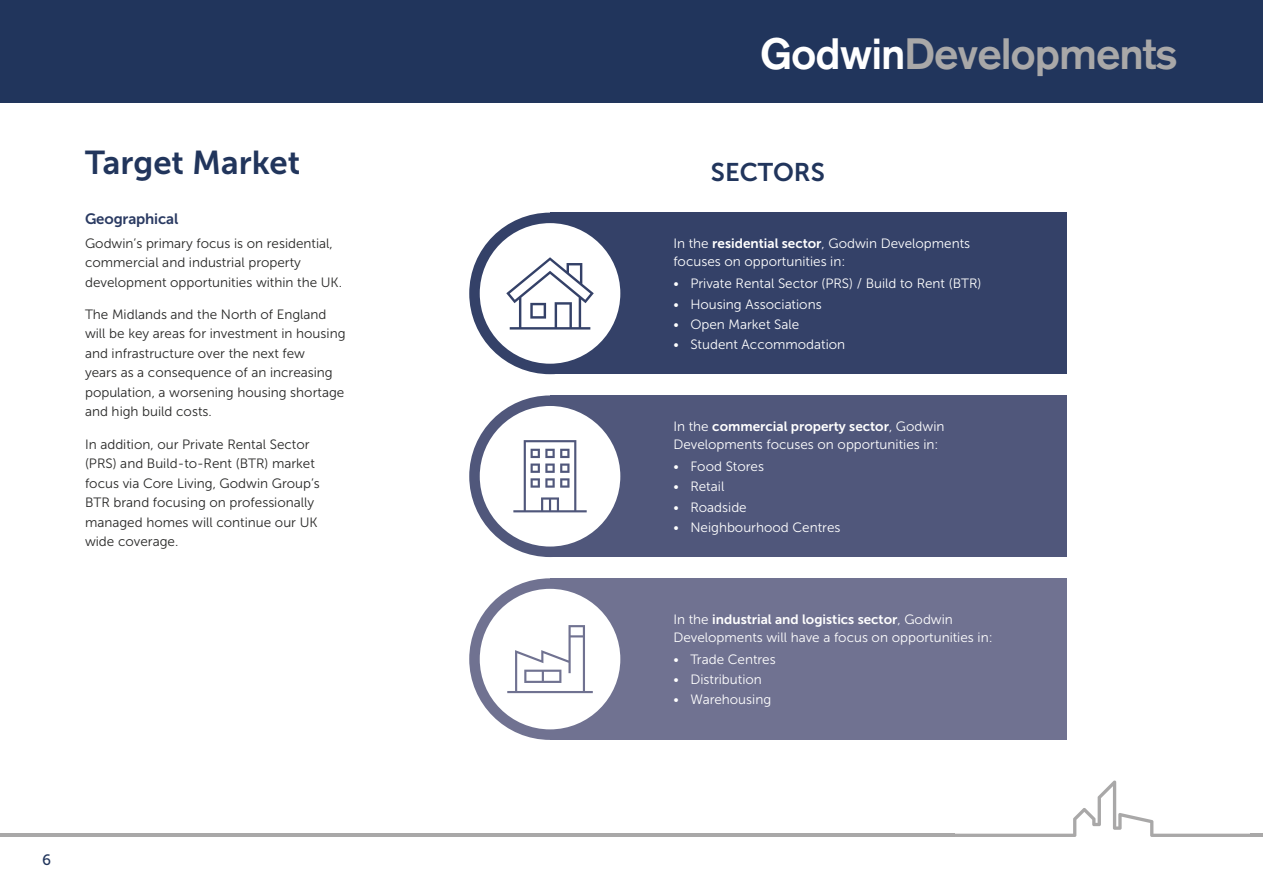
<style>
.page{position:relative;width:1263px;height:893px;background:#fff}
.page>*{position:absolute;margin:0;border:0;box-sizing:border-box;transform-origin:0 0}
.t1{font:500 43.5px "Akzidenz Grotesk BE";letter-spacing:-.025em;color:#a9a8a8}
.t2{font:33px "Museo Sans 700";color:#21355c}
.t3{font:25.5px "Museo Sans 700";color:#21355c}
.t4{font:15px "Museo Sans 700";letter-spacing:-.01em;color:#2a3a62}
.t5{font:15px "Museo Sans 500";color:#21355c}
.t6{font:13.5px/19.5px "Museo Sans 300";color:#282827}
.t7{font:13.5px/18px "Museo Sans 300";color:#fff}
.t8{font:13.5px "Museo Sans 700";color:#fff}
.s1{color:#fff}
.s2{font-family:"Museo Sans 700"}
.s3{font-family:"Museo Sans 300"}
</style>
<div class="page">
<div style="left:550px;top:213px;width:516px;height:161px;background:#344168"></div>
<div style="left:550px;top:395px;width:516px;height:162px;background:#50577b"></div>
<div style="left:550px;top:578px;width:516px;height:162px;background:#707291"></div>
<svg style="left:474px;top:218px;width:152px;height:151px"></svg>
<div style="left:469px;top:213px;width:162px;height:161px;border:10px solid #344168;border-radius:50%"></div>
<svg style="left:474px;top:401px;width:152px;height:151px"></svg>
<div style="left:469px;top:395px;width:162px;height:162px;border:10px solid #50577b;border-radius:50%"></div>
<svg style="left:474px;top:584px;width:152px;height:151px"></svg>
<div style="left:469px;top:578px;width:162px;height:162px;border:10px solid #707291;border-radius:50%"></div>
<svg style="left:506px;top:257px;width:88px;height:73px"></svg>
<svg style="left:513px;top:440px;width:74px;height:72px"></svg>
<svg style="left:507px;top:625px;width:86px;height:68px"></svg>
<div style="left:0;top:0;width:1263px;height:103px;background:#21355c"></div>
<hr style="left:0;top:834px;width:955px;height:3px;background:#a9a8a8">
<svg style="left:951px;top:780px;width:312px;height:57px"></svg>
<h2 class="t2" style="left:85px;top:144px;width:217px">Target Market</h2>
<p class="t4" style="left:85px;top:210px;width:95px">Geographical</p>
<p class="t6" style="left:85px;top:233px;width:259px">Godwin’s primary focus is on residential, commercial and industrial property development opportunities within the UK.</p>
<p class="t6" style="left:85px;top:305px;width:262px">The Midlands and the North of England will be key areas for investment in housing and infrastructure over the next few<br>years as a consequence of an increasing population, a worsening housing shortage and high build costs.</p>
<p class="t6" style="left:85px;top:434px;width:236px">In addition, our Private Rental Sector (PRS) and Build-to-Rent (BTR) market focus via Core Living, Godwin Group’s BTR brand focusing on professionally managed homes will continue our UK wide coverage.</p>
<p class="t5" style="left:42px;top:852px;width:10px">6</p>
<h1 class="t1" style="left:760px;top:27px;width:420px"><span class="s1">Godwin</span>Developments</h1>
<h3 class="t3" style="left:711px;top:158px;width:115px">SECTORS</h3>
<p class="t7" style="left:673px;top:235px;width:298px">In the <span class="s2">residential sector</span>, Godwin Developments focuses on opportunities in:</p>
<p class="t7" style="left:673px;top:275px;width:310px">• Private Rental Sector (PRS) / Build to Rent (BTR)</p>
<p class="t7" style="left:673px;top:295px;width:150px">• Housing Associations</p>
<p class="t7" style="left:673px;top:315px;width:127px">• Open Market Sale</p>
<p class="t7" style="left:673px;top:335px;width:173px">• Student Accommodation</p>
<p class="t8" style="left:673px;top:419px;width:273px"><span class="s3">In the</span> commercial property sector<span class="s3">, Godwin</span></p>
<p class="t7" style="left:673px;top:435px;width:267px">Developments focuses on opportunities in:</p>
<p class="t7" style="left:673px;top:458px;width:92px">• Food Stores</p>
<p class="t7" style="left:673px;top:478px;width:52px">• Retail</p>
<p class="t7" style="left:673px;top:498px;width:75px">• Roadside</p>
<p class="t7" style="left:673px;top:518px;width:169px">• Neighbourhood Centres</p>
<p class="t8" style="left:673px;top:612px;width:281px"><span class="s3">In the</span> industrial and logistics sector<span class="s3">, Godwin</span></p>
<p class="t7" style="left:673px;top:628px;width:321px">Developments will have a focus on opportunities in:</p>
<p class="t7" style="left:673px;top:651px;width:104px">• Trade Centres</p>
<p class="t7" style="left:673px;top:671px;width:90px">• Distribution</p>
<p class="t7" style="left:673px;top:691px;width:99px">• Warehousing</p>
</div>
